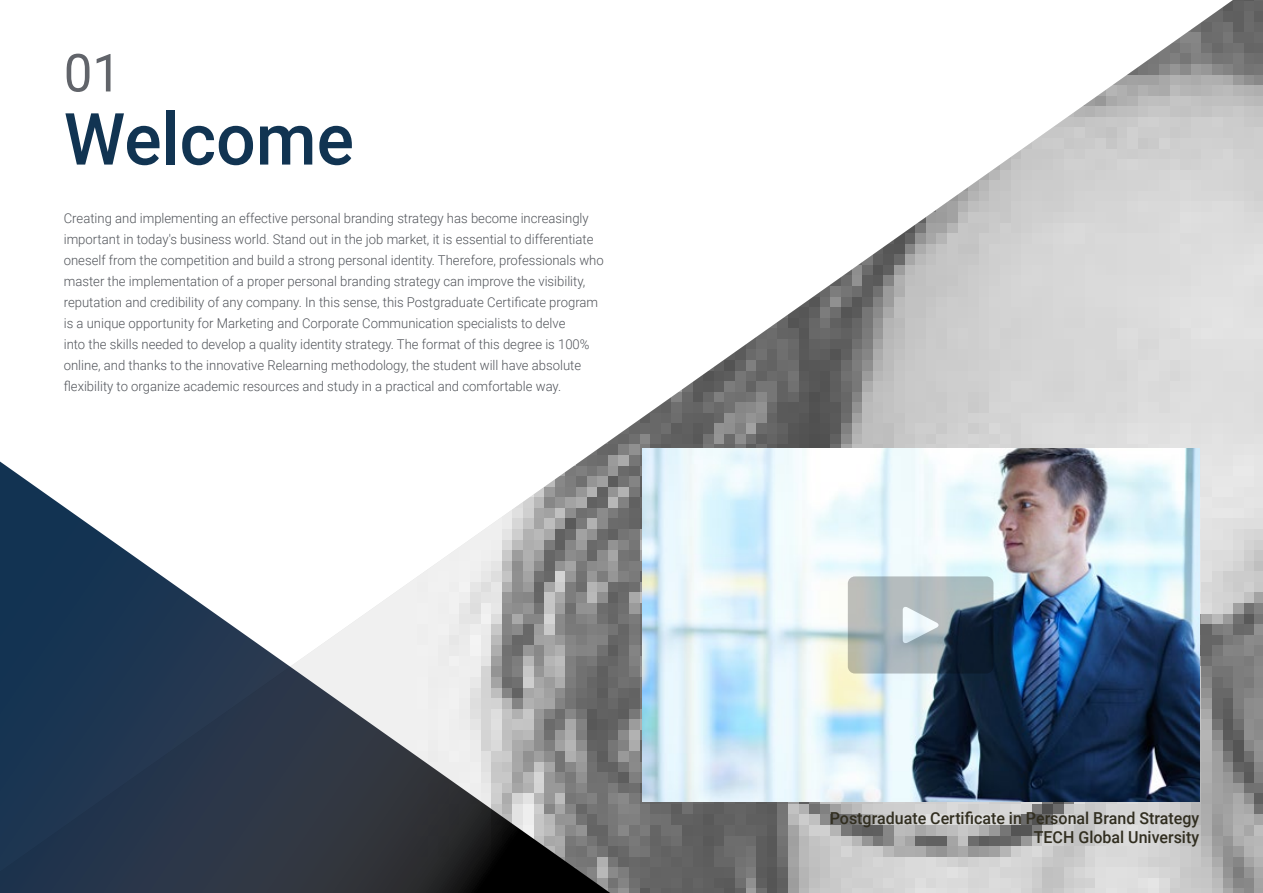
<style>
.page{position:relative;width:1263px;height:893px;background:#fff}
.page>*{position:absolute;margin:0;border:0;box-sizing:border-box;transform-origin:0 0}
.t1{font:500 72px "Roboto";color:#113452}
.t2{font:52.5px "Roboto";color:#61646a}
.t3{font:500 16.5px/19.5px "Roboto";color:#312e20;text-align:right}
.t4{font:300 13.5px/21px "Roboto";color:#52555b}
</style>
<div class="page">
<img style="left:602px;top:0;width:661px;height:893px">
<img style="left:642px;top:448px;width:557px;height:353px">
<svg style="left:848px;top:576px;width:145px;height:97px;background:#8e9aa0"></svg>
<svg style="left:0;top:446px;width:640px;height:447px"></svg>
<h2 class="t2" style="left:64px;top:36px;width:59px">01</h2>
<h1 class="t1" style="left:64px;top:89px;width:292px">Welcome</h1>
<p class="t4" style="left:64px;top:207px;width:541px">Creating and implementing an effective personal branding strategy has become increasingly important in today's business world. Stand out in the job market, it is essential to differentiate oneself from the competition and build a strong personal identity. Therefore, professionals who master the implementation of a proper personal branding strategy can improve the visibility, reputation and credibility of any company. In this sense, this Postgraduate Certificate program is a unique opportunity for Marketing and Corporate Communication specialists to delve<br>into the skills needed to develop a quality identity strategy. The format of this degree is 100% online, and thanks to the innovative Relearning methodology, the student will have absolute flexibility to organize academic resources and study in a practical and comfortable way.</p>
<p class="t3" style="left:830px;top:807px;width:371px">Postgraduate Certificate in Personal Brand Strategy<br>TECH Global University</p>
</div>
